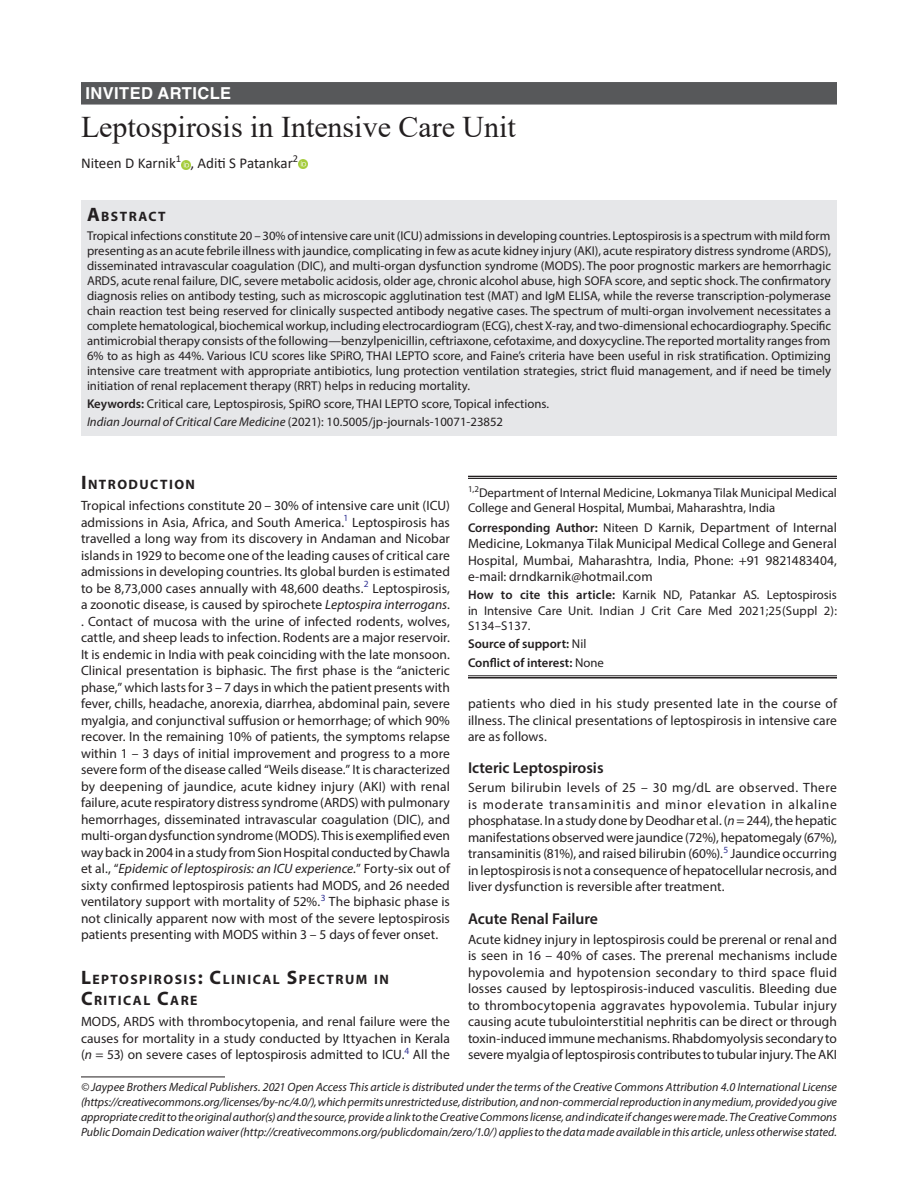
<style>
.page{position:relative;width:918px;height:1188px;background:#fff}
.page>*{position:absolute;margin:0;border:0;box-sizing:border-box;transform-origin:0 0}
.t1{font:30px "Times New Roman";color:#231f20}
.IJCCM-ART{font:700 16.5px "Helvetica LT Std";letter-spacing:.025em;color:#fff}
.Head-2-stk{font:600 15.75px "Myriad Pro";color:#231f20}
.Head-2{font:600 15.75px "Myriad Pro";color:#231f20}
.AuthorName{font:15px "Calibri";color:#231f20}
.Head-1{font:700 13.65px/21px "Myriad Pro";letter-spacing:.105em;color:#231f20}
.Head-1-first{font:700 13.65px "Myriad Pro";letter-spacing:.105em;color:#231f20}
.AbstractTitle{font:700 13.65px "Myriad Pro";letter-spacing:.105em;color:#231f20}
.Para-NoIndent{font:13.5px/16.5px "Myriad Pro";color:#231f20;text-align:justify}
.Corollary-Para{font:13.5px/16.5px "Myriad Pro";color:#231f20;text-align:justify}
.Keywords{font:12.75px/15px "Myriad Pro";color:#231f20;text-align:justify}
.Corollary-Para-2{font:12.75px/15.3px "Myriad Pro";letter-spacing:.015em;color:#231f20;text-align:justify}
.Affiliation-first{font:12.75px/15.3px "Myriad Pro";color:#231f20}
.JT_DOI{font:12.75px "Myriad Pro";color:#231f20}
.Corollary-Para-3{font:600 12.75px "Myriad Pro";color:#231f20}
.Affiliation-foot-las{font:600 12.75px "Myriad Pro";color:#231f20}
.FootNote{font:italic 12px/15px "Myriad Pro";color:#231f20;text-align:justify}
.s1{font-size:19.5px}
.s2{font-weight:600}
.s3{font-style:italic}
.s4{font-weight:400}
.s5{font-weight:400;font-size:13.5px}
</style>
<div class="page">
<div style="left:81px;top:82px;width:756px;height:23px;background:#57585a"></div>
<div style="left:81px;top:200px;width:756px;height:26px;background:#e6e7e9"></div>
<div style="left:81px;top:225px;width:756px;height:174px;background:#e6e7e9"></div>
<div style="left:81px;top:393px;width:756px;height:24px;background:#e6e7e9"></div>
<div style="left:81px;top:411px;width:756px;height:24px;background:#e6e7e9"></div>
<svg style="left:181px;top:161px;width:9px;height:9px"></svg>
<svg style="left:298px;top:159px;width:9px;height:10px"></svg>
<hr style="left:468px;top:476px;width:369px;height:1px;background:#231f20">
<hr style="left:468px;top:478px;width:369px;height:1px;background:#231f20">
<hr style="left:468px;top:676px;width:369px;height:1px;background:#231f20">
<hr style="left:468px;top:677px;width:369px;height:2px;background:#231f20">
<hr style="left:81px;top:1077px;width:144px;height:1px;background:#231f20">
<p class="IJCCM-ART" style="left:86px;top:83px;width:147px">INVITED ARTICLE</p>
<p class="t1" style="left:81px;top:106px;width:436px">Leptospirosis in Intensive Care Unit</p>
<p class="AuthorName" style="left:81px;top:153px;width:219px">Niteen D Karnik<sup>1</sup> , Aditi S Patankar<sup>2</sup></p>
<p class="AbstractTitle" style="left:87px;top:207px;width:80px"><span class="s1">A</span>BSTRACT</p>
<p class="Keywords" style="left:87px;top:228px;width:746px">Tropical infections constitute 20 – 30% of intensive care unit (ICU) admissions in developing countries. Leptospirosis is a spectrum with mild form presenting as an acute febrile illness with jaundice, complicating in few as acute kidney injury (AKI), acute respiratory distress syndrome (ARDS), disseminated intravascular coagulation (DIC), and multi-organ dysfunction syndrome (MODS). The poor prognostic markers are hemorrhagic ARDS, acute renal failure, DIC, severe metabolic acidosis, older age, chronic alcohol abuse, high SOFA score, and septic shock. The confirmatory diagnosis relies on antibody testing, such as microscopic agglutination test (MAT) and IgM ELISA, while the reverse transcription-polymerase chain reaction test being reserved for clinically suspected antibody negative cases. The spectrum of multi-organ involvement necessitates a complete hematological, biochemical workup, including electrocardiogram (ECG), chest X-ray, and two-dimensional echocardiography. Specific antimicrobial therapy consists of the following—benzylpenicillin, ceftriaxone, cefotaxime, and doxycycline. The reported mortality ranges from 6% to as high as 44%. Various ICU scores like SPiRO, THAI LEPTO score, and Faine’s criteria have been useful in risk stratification. Optimizing intensive care treatment with appropriate antibiotics, lung protection ventilation strategies, strict fluid management, and if need be timely initiation of renal replacement therapy (RRT) helps in reducing mortality.</p>
<p class="Keywords" style="left:87px;top:396px;width:464px"><span class="s2">Keywords:</span> Critical care, Leptospirosis, SpiRO score, THAI LEPTO score, Topical infections.</p>
<p class="JT_DOI" style="left:87px;top:414px;width:418px"><span class="s3">Indian Journal of Critical Care Medicine</span> (2021): 10.5005/jp-journals-10071-23852</p>
<p class="Head-1-first" style="left:81px;top:476px;width:116px"><span class="s1">I</span>NTRODUCTION</p>
<p class="Para-NoIndent" style="left:81px;top:497px;width:371px">Tropical infections constitute 20 – 30% of intensive care unit (ICU) admissions in Asia, Africa, and South America.<sup>1</sup> Leptospirosis has travelled a long way from its discovery in Andaman and Nicobar islands in 1929 to become one of the leading causes of critical care admissions in developing countries. Its global burden is estimated to be 8,73,000 cases annually with 48,600 deaths.<sup>2</sup> Leptospirosis, a zoonotic disease, is caused by spirochete <span class="s3">Leptospira interrogans</span>. . Contact of mucosa with the urine of infected rodents, wolves, cattle, and sheep leads to infection. Rodents are a major reservoir.<br>It is endemic in India with peak coinciding with the late monsoon.<br>Clinical presentation is biphasic. The first phase is the “anicteric phase,” which lasts for 3 – 7 days in which the patient presents with fever, chills, headache, anorexia, diarrhea, abdominal pain, severe myalgia, and conjunctival suffusion or hemorrhage; of which 90% recover. In the remaining 10% of patients, the symptoms relapse within 1 – 3 days of initial improvement and progress to a more severe form of the disease called “Weils disease.” It is characterized by deepening of jaundice, acute kidney injury (AKI) with renal failure, acute respiratory distress syndrome (ARDS) with pulmonary hemorrhages, disseminated intravascular coagulation (DIC), and multi-organ dysfunction syndrome (MODS). This is exemplified even way back in 2004 in a study from Sion Hospital conducted by Chawla et al., “<span class="s3">Epidemic of leptospirosis: an ICU experience.</span>” Forty-six out of sixty confirmed leptospirosis patients had MODS, and 26 needed ventilatory support with mortality of 52%.<sup>3</sup> The biphasic phase is not clinically apparent now with most of the severe leptospirosis patients presenting with MODS within 3 – 5 days of fever onset.</p>
<p class="Head-1" style="left:81px;top:969px;width:310px"><span class="s1">L</span>EPTOSPIROSIS<span class="s1">: C</span>LI NICAL <span class="s1">S</span>PECTRUM IN<br><span class="s1">C</span>RITICAL <span class="s1">C</span>ARE</p>
<p class="Para-NoIndent" style="left:81px;top:1013px;width:371px">MODS, ARDS with thrombocytopenia, and renal failure were the causes for mortality in a study conducted by Ittyachen in Kerala (<span class="s3">n</span> = 53) on severe cases of leptospirosis admitted to ICU.<sup>4</sup> All the</p>
<p class="Affiliation-first" style="left:468px;top:485px;width:370px"><sup>1,2</sup>Department of Internal Medicine, Lokmanya Tilak Municipal Medical<br>College and General Hospital, Mumbai, Maharashtra, India</p>
<p class="Corollary-Para-3" style="left:468px;top:519px;width:370px">Corresponding Author: <span class="s4">Niteen D Karnik,</span> <span class="s5">Department of Internal</span></p>
<p class="Corollary-Para" style="left:468px;top:535px;width:371px">Medicine, Lokmanya Tilak Municipal Medical College and General Hospital, Mumbai, Maharashtra, India, Phone: +91 9821483404, e-mail: drndkarnik@hotmail.com</p>
<p class="Corollary-Para-2" style="left:468px;top:587px;width:371px"><span class="s2">How to cite this article:</span> Karnik ND, Patankar AS<span class="s3">.</span> Leptospirosis in Intensive Care Unit. Indian J Crit Care Med 2021;25(Suppl 2):<br>S134–S137.</p>
<p class="Corollary-Para-3" style="left:468px;top:636px;width:120px">Source of support: <span class="s4">Nil</span></p>
<p class="Affiliation-foot-las" style="left:468px;top:654px;width:137px">Conflict of interest: <span class="s4">None</span></p>
<p class="Para-NoIndent" style="left:468px;top:695px;width:371px">patients who died in his study presented late in the course of illness. The clinical presentations of leptospirosis in intensive care are as follows.</p>
<p class="Head-2-stk" style="left:468px;top:757px;width:137px">Icteric Leptospirosis</p>
<p class="Para-NoIndent" style="left:468px;top:779px;width:371px">Serum bilirubin levels of 25 – 30 mg/dL are observed. There is moderate transaminitis and minor elevation in alkaline phosphatase. In a study done by Deodhar et al. (<span class="s3">n</span> = 244), the hepatic manifestations observed were jaundice (72%), hepatomegaly (67%), transaminitis (81%), and raised bilirubin (60%).<sup>5</sup> Jaundice occurring in leptospirosis is not a consequence of hepatocellular necrosis, and liver dysfunction is reversible after treatment.</p>
<p class="Head-2" style="left:468px;top:909px;width:132px">Acute Renal Failure</p>
<p class="Para-NoIndent" style="left:468px;top:931px;width:371px">Acute kidney injury in leptospirosis could be prerenal or renal and is seen in 16 – 40% of cases. The prerenal mechanisms include hypovolemia and hypotension secondary to third space fluid losses caused by leptospirosis-induced vasculitis. Bleeding due to thrombocytopenia aggravates hypovolemia. Tubular injury causing acute tubulointerstitial nephritis can be direct or through toxin-induced immune mechanisms. Rhabdomyolysis secondary to severe myalgia of leptospirosis contributes to tubular injury. The AKI</p>
<p class="FootNote" style="left:81px;top:1079px;width:758px">© Jaypee Brothers Medical Publishers. 2021 Open Access This article is distributed under the terms of the Creative Commons Attribution 4.0 International License (https://creativecommons.org/licenses/by-nc/4.0/), which permits unrestricted use, distribution, and non-commercial reproduction in any medium, provided you give appropriate credit to the original author(s) and the source, provide a link to the Creative Commons license, and indicate if changes were made. The Creative Commons Public Domain Dedication waiver (http://creativecommons.org/publicdomain/zero/1.0/) applies to the data made available in this article, unless otherwise stated.</p>
</div>
